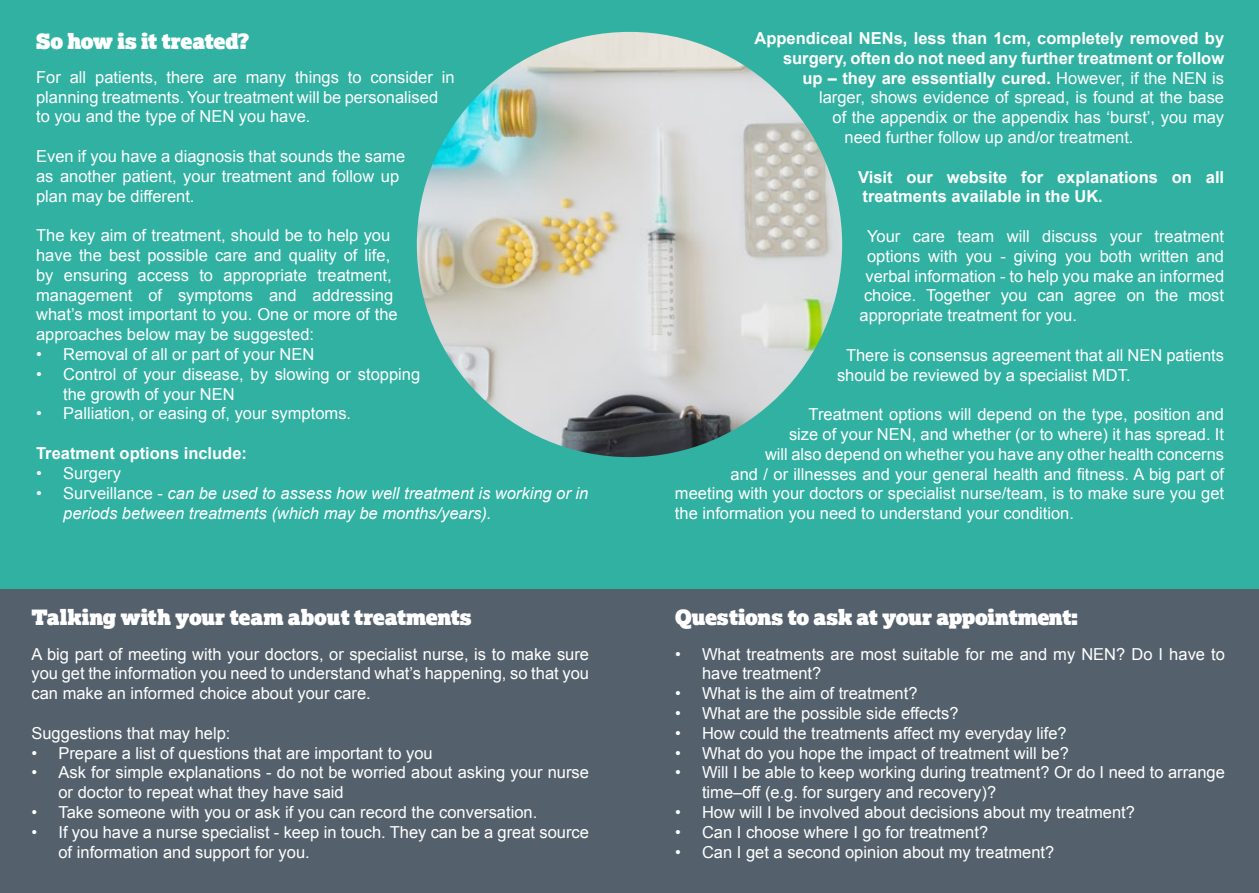
<style>
.page{position:relative;width:1259px;height:893px;background:#30b1a2}
.page>*{position:absolute;margin:0;border:0;box-sizing:border-box;transform-origin:0 0}
.t1{font:21px "Lexia Advertising";letter-spacing:-.01em;color:#fff}
.t2{font:16.5px/19.8px "Arial";color:#fff}
.t3{font:700 16.5px/19.8px "Arial";color:#fff}
.t4{font:italic 16.5px/19.8px "Arial";color:#fff}
.s1{font-style:normal}
.s2{font-weight:400}
</style>
<div class="page">
<div style="left:0;top:590px;width:1259px;height:303px;background:#54616c"></div>
<img style="left:417px;top:32px;width:425px;height:425px;border-radius:213px">
<p class="t1" style="left:36px;top:27px;width:214px">So how is it treated?</p>
<p class="t2" style="left:36px;top:67px;width:420px">For all patients, there are many things to consider in planning treatments. Your treatment will be personalised to you and the type of NEN you have.</p>
<p class="t2" style="left:36px;top:147px;width:370px">Even if you have a diagnosis that sounds the same as another patient, your treatment and follow up plan may be different.</p>
<p class="t2" style="left:36px;top:226px;width:363px">The key aim of treatment, should be to help you have the best possible care and quality of life, by ensuring access to appropriate treatment, management of symptoms and addressing what’s most important to you. One or more of the approaches below may be suggested:</p>
<p class="t2" style="left:36px;top:345px;width:280px">• Removal of all or part of your NEN</p>
<p class="t2" style="left:63px;top:364px;width:358px;text-indent:-27px">• Control of your disease, by slowing or stopping the growth of your NEN</p>
<p class="t2" style="left:36px;top:404px;width:316px">• Palliation, or easing of, your symptoms.</p>
<p class="t3" style="left:36px;top:444px;width:212px">Treatment options include:</p>
<p class="t2" style="left:36px;top:463px;width:86px">• Surgery</p>
<p class="t4" style="left:63px;top:483px;width:527px;text-indent:-27px"><span class="s1">• Surveillance -</span> can be used to assess how well treatment is working or in periods between treatments (which may be months/years).</p>
<p class="t1" style="left:31px;top:604px;width:442px">Talking with your team about treatments</p>
<p class="t2" style="left:31px;top:644px;width:559px;text-align:justify">A big part of meeting with your doctors, or specialist nurse, is to make sure you get the information you need to understand what’s happening, so that you can make an informed choice about your care.</p>
<p class="t2" style="left:31px;top:723px;width:201px">Suggestions that may help:</p>
<p class="t2" style="left:31px;top:743px;width:403px">• Prepare a list of questions that are important to you</p>
<p class="t2" style="left:58px;top:763px;width:532px;text-indent:-27px">• Ask for simple explanations - do not be worried about asking your nurse or doctor to repeat what they have said</p>
<p class="t2" style="left:31px;top:802px;width:507px">• Take someone with you or ask if you can record the conversation.</p>
<p class="t2" style="left:58px;top:822px;width:532px;text-indent:-27px">• If you have a nurse specialist - keep in touch. They can be a great source of information and support for you.</p>
<p class="t3" style="left:754px;top:29px;width:471px">Appendiceal NENs, less than 1cm, completely removed by</p>
<p class="t3" style="left:783px;top:49px;width:443px">surgery, often do not need any further treatment or follow</p>
<p class="t3" style="left:802px;top:68px;width:423px">up – they are essentially cured. <span class="s2">However, if the NEN is</span></p>
<p class="t2" style="left:819px;top:88px;width:406px">larger, shows evidence of spread, is found at the base</p>
<p class="t2" style="left:832px;top:108px;width:393px">of the appendix or the appendix has ‘burst’, you may</p>
<p class="t2" style="left:844px;top:127px;width:290px">need further follow up and/or treatment.</p>
<p class="t3" style="left:858px;top:167px;width:368px">Visit our website for explanations on all treatments available in the UK.</p>
<p class="t2" style="left:867px;top:226px;width:358px">Your care team will discuss your treatment</p>
<p class="t2" style="left:867px;top:246px;width:358px">options with you - giving you both written and</p>
<p class="t2" style="left:865px;top:266px;width:360px">verbal information - to help you make an informed</p>
<p class="t2" style="left:864px;top:286px;width:361px">choice. Together you can agree on the most</p>
<p class="t2" style="left:859px;top:306px;width:219px">appropriate treatment for you.</p>
<p class="t2" style="left:837px;top:345px;width:388px;text-indent:9px">There is consensus agreement that all NEN patients should be reviewed by a specialist MDT.</p>
<p class="t2" style="left:808px;top:405px;width:417px">Treatment options will depend on the type, position and</p>
<p class="t2" style="left:789px;top:424px;width:436px">size of your NEN, and whether (or to where) it has spread. It</p>
<p class="t2" style="left:765px;top:444px;width:461px">will also depend on whether you have any other health concerns</p>
<p class="t2" style="left:730px;top:464px;width:495px">and / or illnesses and your general health and fitness. A big part of</p>
<p class="t2" style="left:675px;top:484px;width:550px">meeting with your doctors or specialist nurse/team, is to make sure you get</p>
<p class="t2" style="left:675px;top:504px;width:400px">the information you need to understand your condition.</p>
<p class="t1" style="left:675px;top:604px;width:404px">Questions to ask at your appointment:</p>
<p class="t2" style="left:702px;top:644px;width:524px;text-indent:-27px">• What treatments are most suitable for me and my NEN? Do I have to have treatment?</p>
<p class="t2" style="left:675px;top:684px;width:244px">• What is the aim of treatment?</p>
<p class="t2" style="left:675px;top:703px;width:285px">• What are the possible side effects?</p>
<p class="t2" style="left:675px;top:723px;width:393px">• How could the treatments affect my everyday life?</p>
<p class="t2" style="left:675px;top:743px;width:395px">• What do you hope the impact of treatment will be?</p>
<p class="t2" style="left:702px;top:763px;width:524px;text-indent:-27px">• Will I be able to keep working during treatment? Or do I need to arrange time–off (e.g. for surgery and recovery)?</p>
<p class="t2" style="left:675px;top:802px;width:461px">• How will I be involved about decisions about my treatment?</p>
<p class="t2" style="left:675px;top:822px;width:315px">• Can I choose where I go for treatment?</p>
<p class="t2" style="left:675px;top:842px;width:381px">• Can I get a second opinion about my treatment?</p>
</div>
